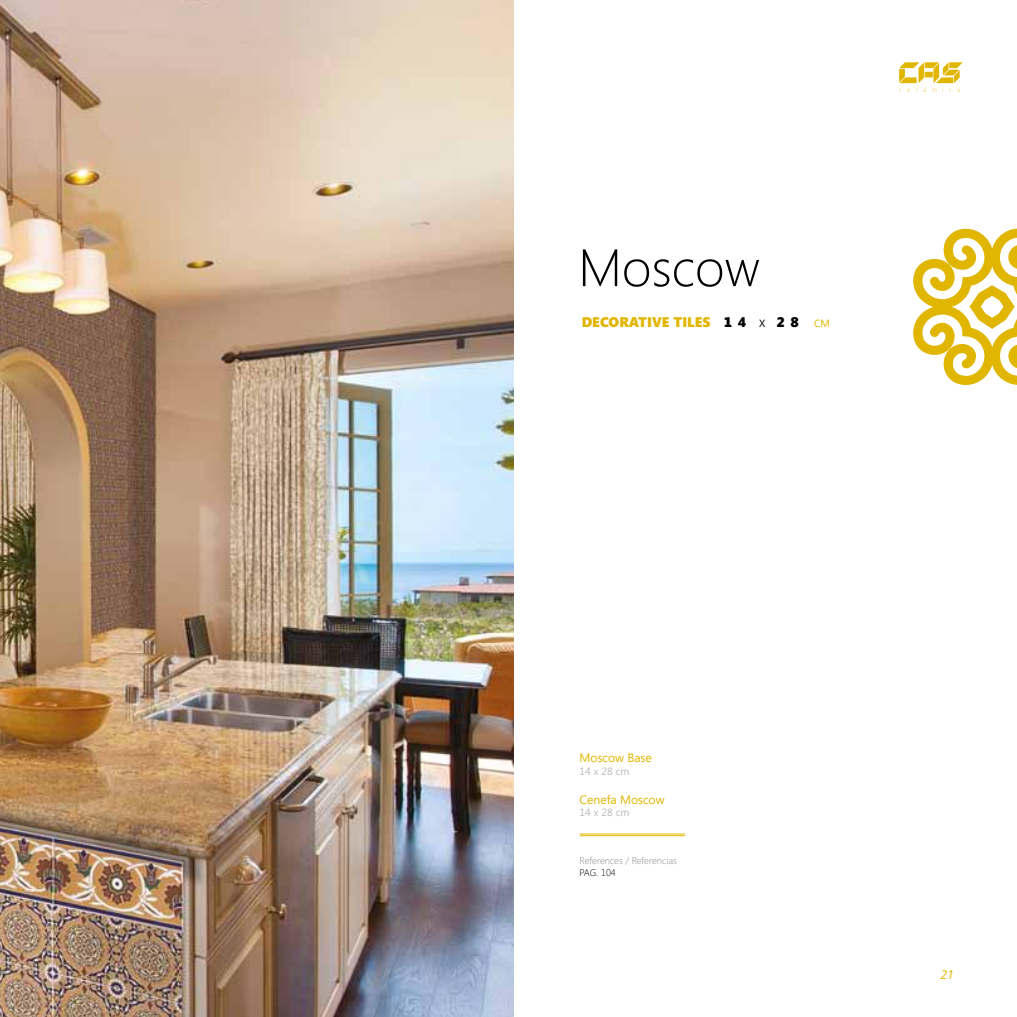
<style>
.page{position:relative;width:1017px;height:1017px;background:#fff}
.page>*{position:absolute;margin:0;border:0;box-sizing:border-box;transform-origin:0 0}
.t1{font:300 52.5px "Segoe";color:#000}
.t2{font:900 14px "Segoe";color:#e1b600}
.t3{font:12.25px "Segoe";color:#e1b600}
.t4{font:italic 12.25px "Open Sans";color:#e1b600}
.t5{font:10.5px "Segoe";color:#bababa}
.t6{font:300 9.62px/12.2px "Segoe";color:#878787}
.s1{color:#000}
.s2{font-weight:400;font-size:10.5px;color:#000}
.s3{font-weight:400;font-size:10.5px}
</style>
<div class="page">
<svg style="left:899px;top:62px;width:64px;height:30px"></svg>
<svg style="left:913px;top:229px;width:104px;height:156px"></svg>
<img style="left:0;top:0;width:513px;height:1017px">
<hr style="left:580px;top:835px;width:105px;height:1px;background:#e1b600">
<hr style="left:580px;top:834px;width:105px;height:1px;background:#e1b600">
<p class="t1" style="left:578px;top:237px;width:183px">Moscow</p>
<h2 class="t2" style="left:582px;top:313px;width:250px">DECORATIVE TILES <span class="s1">1 4</span> <span class="s2">X</span> <span class="s1">2 8</span> <span class="s3">CM</span></h2>
<p class="t3" style="left:580px;top:750px;width:74px">Moscow Base</p>
<p class="t5" style="left:580px;top:764px;width:51px">14 x 28 cm</p>
<p class="t3" style="left:580px;top:791px;width:86px">Cenefa Moscow</p>
<p class="t5" style="left:580px;top:805px;width:51px">14 x 28 cm</p>
<p class="t6" style="left:580px;top:854px;width:99px">References / Referencias<br><span class="s1">PAG. 104</span></p>
<p class="t4" style="left:940px;top:966px;width:15px">21</p>
</div>
